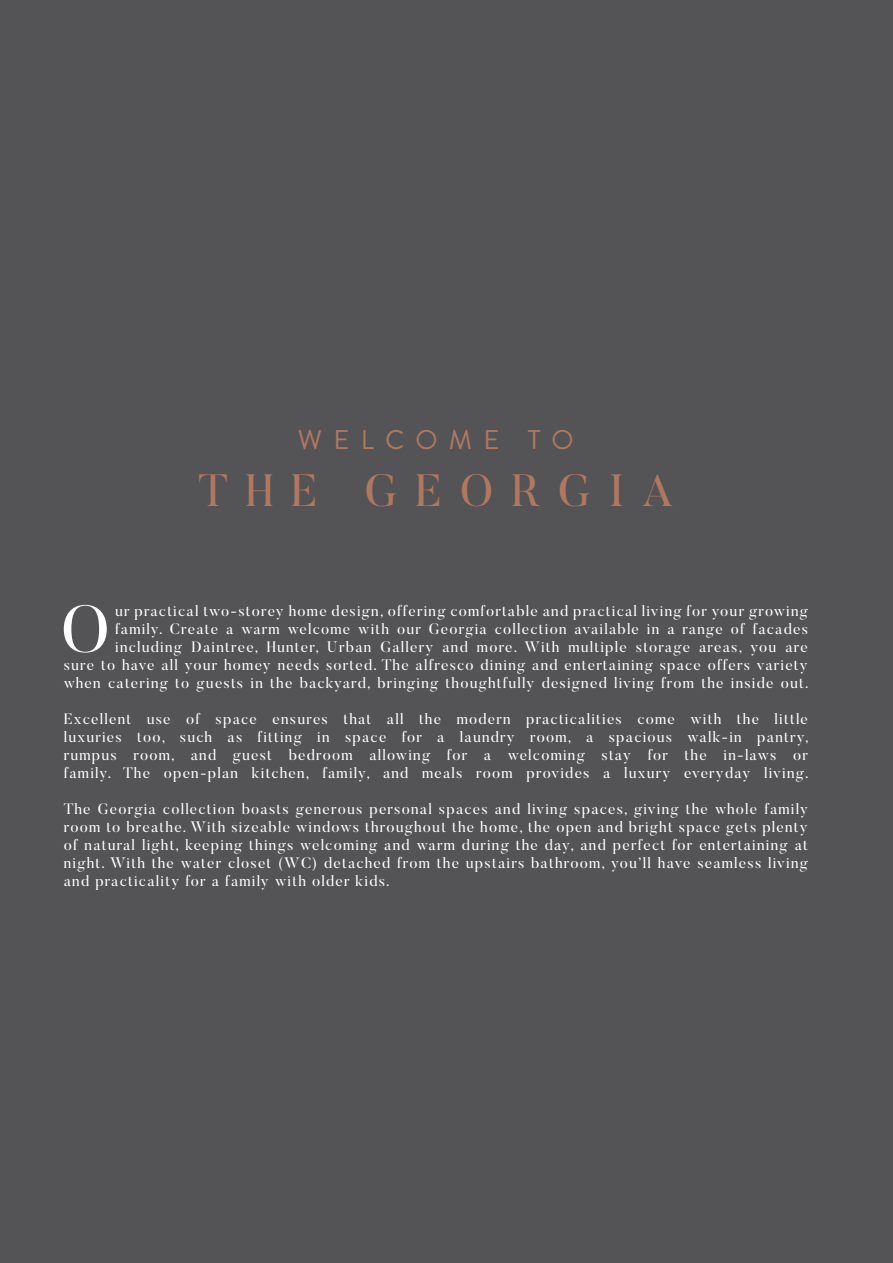
<style>
.page{position:relative;width:893px;height:1263px;background:#545456}
.page>*{position:absolute;margin:0;border:0;box-sizing:border-box;transform-origin:0 0}
.t1{font:66.15px "Butler";color:#fff}
.t2{font:45px "Butler";letter-spacing:.4em;color:#b17860}
.t3{font:27px "Brandon Grotesque";letter-spacing:.415em;color:#b17860}
.t4{font:15px/18px "Butler";letter-spacing:.08em;color:#fff;text-align:justify}
</style>
<div class="page">
<h3 class="t3" style="left:298px;top:421px;width:277px">WELCOME TO</h3>
<h2 class="t2" style="left:198px;top:462px;width:476px">THE GEORGIA</h2>
<p class="t4" style="left:64px;top:602px;width:746px;text-align:right">ur practical two-storey home design, offering comfortable and practical living for your growing<br>family. Create a warm welcome with our Georgia collection available in a range of facades including Daintree, Hunter, Urban Gallery and more. With multiple storage areas, you are<br>sure to have all your homey needs sorted. The alfresco dining and entertaining space offers variety when catering to guests in the backyard, bringing thoughtfully designed living from the inside out.</p>
<p class="t4" style="left:64px;top:710px;width:746px">Excellent use of space ensures that all the modern practicalities come with the little luxuries too, such as fitting in space for a laundry room, a spacious walk-in pantry, rumpus room, and guest bedroom allowing for a welcoming stay for the in-laws or family. The open-plan kitchen, family, and meals room provides a luxury everyday living.</p>
<p class="t4" style="left:64px;top:800px;width:746px">The Georgia collection boasts generous personal spaces and living spaces, giving the whole family room to breathe. With sizeable windows throughout the home, the open and bright space gets plenty of natural light, keeping things welcoming and warm during the day, and perfect for entertaining at night. With the water closet (WC) detached from the upstairs bathroom, you’ll have seamless living and practicality for a family with older kids.</p>
<h1 class="t1" style="left:61px;top:587px;width:50px">O</h1>
</div>
